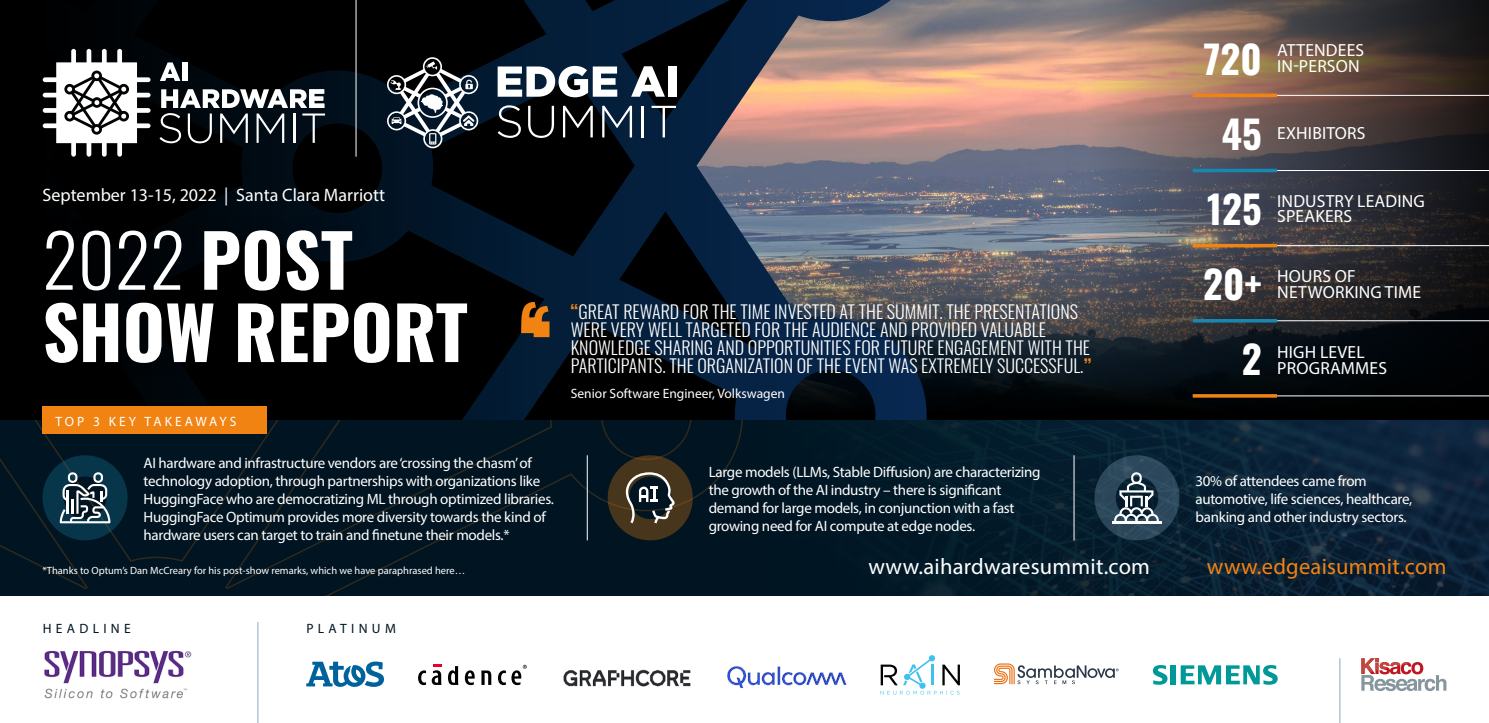
<style>
.page{position:relative;width:1489px;height:723px;background:#fff}
.page>*{position:absolute;margin:0;border:0;box-sizing:border-box;transform-origin:0 0}
.t1{font:700 72.3px/72.3px "Oswald";color:#fff}
.t2{font:700 38.7px "Oswald";color:#fff}
.t3{font:22.5px "Myriad Pro";letter-spacing:.01em;color:#fff}
.t4{font:22.5px "Myriad Pro";letter-spacing:.01em;color:#f18313}
.t5{font:300 18px/18px "Oswald";color:#fff}
.t6{font:18px "Myriad Pro";color:#fff}
.t7{font:17.55px/15.9px "Myriad Pro";letter-spacing:.01em;color:#fff}
.t8{font:15px/18px "Myriad Pro";letter-spacing:-.02em;color:#fff}
.t9{font:13.5px "Myriad Pro";color:#fff}
.t10{font:13.5px "Myriad Pro";letter-spacing:.32em;color:#001421}
.t11{font:13.5px "Myriad Pro";letter-spacing:.225em;color:#fff}
.t12{font:10.5px "Myriad Pro";color:#fff}
.s1{font-family:"Oswald";font-weight:700;font-size:38.7px}
.s2{font-weight:300}
.s3{font-weight:700;color:#f18313}
</style>
<div class="page">
<img style="left:926px;top:0;width:129px;height:231px">
<div style="left:0;top:231px;width:1488px;height:190px;background:#000;opacity:.4"></div>
<div style="left:1055px;top:0;width:433px;height:428px;background:#000;opacity:.4"></div>
<svg style="left:0;top:0;width:926px;height:420px;background:#1f242d"></svg>
<div style="left:0;top:420px;width:688px;height:175px;background:#001421"></div>
<img style="left:688px;top:420px;width:800px;height:175px">
<svg style="left:160px;top:62px;width:20px;height:19px"></svg>
<div style="left:182px;top:63px;width:6px;height:18px;background:#fff"></div>
<svg style="left:159px;top:89px;width:166px;height:54px"></svg>
<svg style="left:43px;top:49px;width:107px;height:108px"></svg>
<svg style="left:1361px;top:658px;width:85px;height:33px"></svg>
<hr style="left:1339px;top:658px;width:1px;height:65px;background:#88aac4">
<hr style="left:258px;top:622px;width:1px;height:101px;background:#88aac4">
<hr style="left:587px;top:455px;width:1px;height:85px;background:#fff">
<hr style="left:1073px;top:455px;width:1px;height:85px;background:#fff">
<hr style="left:1276px;top:396px;width:212px;height:1px;background:#fff">
<svg style="left:1192px;top:394px;width:84px;height:4px"></svg>
<hr style="left:1276px;top:320px;width:212px;height:1px;background:#fff">
<hr style="left:1192px;top:319px;width:84px;height:3px;background:#1a87b0">
<hr style="left:1276px;top:245px;width:212px;height:1px;background:#fff">
<hr style="left:1192px;top:244px;width:84px;height:3px;background:#f18313">
<hr style="left:1276px;top:170px;width:212px;height:1px;background:#fff">
<hr style="left:1192px;top:169px;width:84px;height:3px;background:#1a87b0">
<hr style="left:1276px;top:95px;width:212px;height:1px;background:#fff">
<hr style="left:1192px;top:94px;width:84px;height:3px;background:#f18313">
<hr style="left:356px;top:0;width:1px;height:157px;background:#fff">
<img style="left:44px;top:650px;width:148px;height:49px">
<svg style="left:418px;top:665px;width:23px;height:20px"></svg>
<svg style="left:448px;top:666px;width:10px;height:19px"></svg>
<svg style="left:465px;top:670px;width:9px;height:15px"></svg>
<svg style="left:481px;top:670px;width:10px;height:15px"></svg>
<svg style="left:498px;top:665px;width:29px;height:20px"></svg>
<img style="left:563px;top:669px;width:128px;height:18px">
<svg style="left:880px;top:655px;width:79px;height:39px"></svg>
<svg style="left:994px;top:663px;width:124px;height:21px"></svg>
<svg style="left:1152px;top:665px;width:125px;height:20px"></svg>
<svg style="left:306px;top:661px;width:78px;height:26px"></svg>
<svg style="left:497px;top:66px;width:120px;height:31px"></svg>
<svg style="left:631px;top:66px;width:34px;height:31px"></svg>
<div style="left:668px;top:66px;width:8px;height:31px;background:#fff"></div>
<svg style="left:497px;top:105px;width:24px;height:33px"></svg>
<svg style="left:528px;top:106px;width:26px;height:32px"></svg>
<svg style="left:563px;top:106px;width:29px;height:31px"></svg>
<svg style="left:602px;top:106px;width:30px;height:31px"></svg>
<hr style="left:641px;top:106px;width:3px;height:31px;background:#fff">
<svg style="left:651px;top:106px;width:25px;height:31px"></svg>
<svg style="left:387px;top:57px;width:91px;height:91px"></svg>
<svg style="left:727px;top:666px;width:119px;height:22px"></svg>
<svg style="left:521px;top:302px;width:28px;height:35px"></svg>
<div style="left:29px;top:213px;width:454px;height:166px;background:#000"></div>
<div style="left:43px;top:406px;width:224px;height:28px;background:#f18313"></div>
<svg style="left:43px;top:455px;width:85px;height:85px;background:#234352"></svg>
<svg style="left:607px;top:455px;width:85px;height:85px;background:#3a372e"></svg>
<svg style="left:1094px;top:455px;width:85px;height:85px;background:#354d5d"></svg>
<p class="t7" style="left:1203px;top:42px;width:162px;text-align:right">ATTENDEES<br><span class="s1">720</span> IN-PERSON</p>
<p class="t6" style="left:43px;top:184px;width:344px">September 13-15, 2022 | Santa Clara Marriott</p>
<h1 class="t1" style="left:43px;top:217px;width:427px"><span class="s2">2022</span> POST<br>SHOW REPORT</h1>
<p class="t5" style="left:570px;top:301px;width:522px"><span class="s3">“</span>GREAT REWARD FOR THE TIME INVESTED AT THE SUMMIT. THE PRESENTATIONS WERE VERY WELL TARGETED FOR THE AUDIENCE AND PROVIDED VALUABLE KNOWLEDGE SHARING AND OPPORTUNITIES FOR FUTURE ENGAGEMENT WITH THE PARTICIPANTS. THE ORGANIZATION OF THE EVENT WAS EXTREMELY SUCCESSFUL.<span class="s3">”</span></p>
<p class="t9" style="left:570px;top:385px;width:216px">Senior Software Engineer, Volkswagen</p>
<h2 class="t2" style="left:1221px;top:100px;width:41px">45</h2>
<p class="t7" style="left:1277px;top:124px;width:90px">EXHIBITORS</p>
<p class="t7" style="left:1206px;top:192px;width:219px;text-indent:70px">INDUSTRY LEADING<br><span class="s1">125</span> SPEAKERS</p>
<p class="t7" style="left:1203px;top:268px;width:219px;text-align:center">HOURS OF<br><span class="s1">20+</span> NETWORKING TIME</p>
<p class="t7" style="left:1241px;top:344px;width:147px;text-indent:35px">HIGH LEVEL<br><span class="s1">2</span> PROGRAMMES</p>
<p class="t11" style="left:55px;top:413px;width:182px">TOP 3 KEY TAKEAWAYS</p>
<p class="t8" style="left:144px;top:453px;width:412px">AI hardware and infrastructure vendors are ‘crossing the chasm’ of technology adoption, through partnerships with organizations like HuggingFace who are democratizing ML through optimized libraries.<br>HuggingFace Optimum provides more diversity towards the kind of hardware users can target to train and finetune their models.*</p>
<p class="t8" style="left:708px;top:462px;width:333px">Large models (LLMs, Stable Diffusion) are characterizing the growth of the AI industry – there is significant demand for large models, in conjunction with a fast growing need for AI compute at edge nodes.</p>
<p class="t8" style="left:1195px;top:471px;width:218px">30% of attendees came from automotive, life sciences, healthcare, banking and other industry sectors.</p>
<p class="t12" style="left:43px;top:564px;width:424px">*Thanks to Optum’s Dan McCreary for his post-show remarks, which we have paraphrased here…</p>
<p class="t10" style="left:43px;top:620px;width:90px">HEADLINE</p>
<p class="t10" style="left:306px;top:620px;width:91px">PLATINUM</p>
<h3 class="t3" style="left:868px;top:553px;width:283px">www.aihardwaresummit.com</h3>
<h3 class="t4" style="left:1206px;top:553px;width:241px">www.edgeaisummit.com</h3>
</div>
